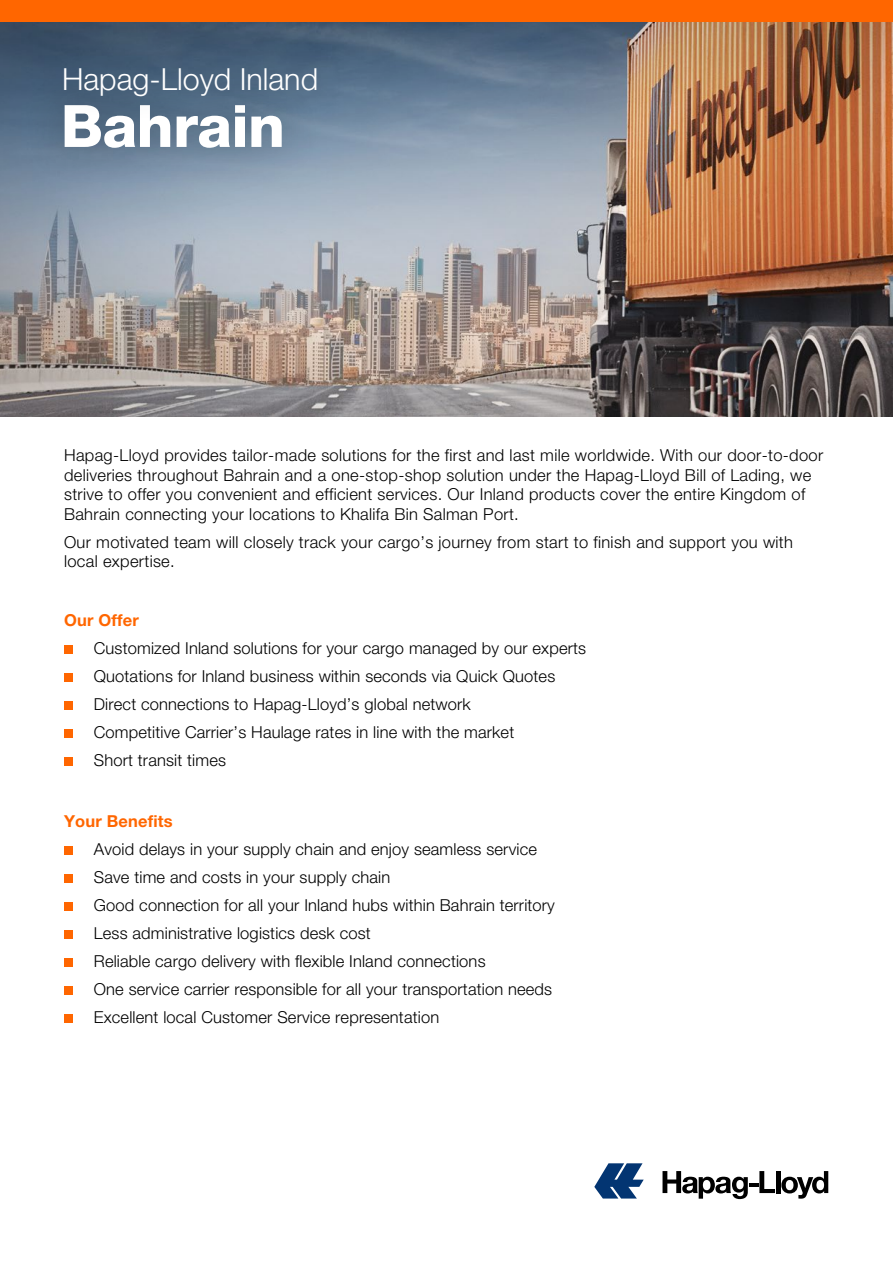
<style>
.page{position:relative;width:893px;height:1263px;background:#fff}
.page>*{position:absolute;margin:0;border:0;box-sizing:border-box;transform-origin:0 0}
.t1{font:800 58.5px "Helvetica Neue LT";letter-spacing:-.01em;color:#fff}
.t2{font:300 30.45px "Helvetica Neue LT";color:#fff}
.t3{font:300 16.5px/28px "Helvetica Neue LT";letter-spacing:.01em;color:#000}
.t4{font:700 16.5px "Helvetica Neue LT";letter-spacing:.01em;color:#f60}
</style>
<div class="page">
<img style="left:0;top:329px;width:893px;height:87px">
<img style="left:0;top:21px;width:893px;height:308px">
<div style="left:0;top:0;width:893px;height:21px;background:#f60"></div>
<div style="left:24px;top:65px;width:298px;height:123px;background:#000;opacity:.31"></div>
<div style="left:40px;top:47px;width:303px;height:74px;background:#4a565e;opacity:.56"></div>
<div style="left:64px;top:645px;width:9px;height:9px;background:#f60"></div>
<div style="left:64px;top:673px;width:9px;height:9px;background:#f60"></div>
<div style="left:64px;top:701px;width:9px;height:9px;background:#f60"></div>
<div style="left:64px;top:729px;width:9px;height:9px;background:#f60"></div>
<div style="left:64px;top:757px;width:9px;height:9px;background:#f60"></div>
<div style="left:64px;top:846px;width:9px;height:9px;background:#f60"></div>
<div style="left:64px;top:874px;width:9px;height:9px;background:#f60"></div>
<div style="left:64px;top:902px;width:9px;height:9px;background:#f60"></div>
<div style="left:64px;top:930px;width:9px;height:9px;background:#f60"></div>
<div style="left:64px;top:958px;width:9px;height:9px;background:#f60"></div>
<div style="left:64px;top:986px;width:9px;height:9px;background:#f60"></div>
<div style="left:64px;top:1014px;width:9px;height:9px;background:#f60"></div>
<svg style="left:594px;top:1163px;width:50px;height:35px"></svg>
<svg style="left:662px;top:1171px;width:113px;height:28px"></svg>
<hr style="left:776px;top:1171px;width:4px;height:22px;background:#000">
<svg style="left:781px;top:1171px;width:47px;height:28px"></svg>
<h2 class="t2" style="left:62px;top:60px;width:258px">Hapag-Lloyd Inland</h2>
<h1 class="t1" style="left:61px;top:91px;width:226px">Bahrain</h1>
<p class="t3" style="left:64px;top:445px;width:761px;line-height:19.5px">Hapag-Lloyd provides tailor-made solutions for the first and last mile worldwide. With our door-to-door deliveries throughout Bahrain and a one-stop-shop solution under the Hapag-Lloyd Bill of Lading, we strive to offer you convenient and efficient services. Our Inland products cover the entire Kingdom of Bahrain connecting your locations to Khalifa Bin Salman Port.</p>
<p class="t3" style="left:64px;top:532px;width:730px;line-height:19.5px">Our motivated team will closely track your cargo’s journey from start to finish and support you with local expertise.</p>
<p class="t4" style="left:64px;top:610px;width:76px">Our Offer</p>
<p class="t3" style="left:94px;top:634px;width:494px">Customized Inland solutions for your cargo managed by our experts Quotations for Inland business within seconds via Quick Quotes Direct connections to Hapag-Lloyd’s global network<br>Competitive Carrier’s Haulage rates in line with the market<br>Short transit times</p>
<p class="t4" style="left:64px;top:811px;width:110px">Your Benefits</p>
<p class="t3" style="left:94px;top:834px;width:463px">Avoid delays in your supply chain and enjoy seamless service Save time and costs in your supply chain<br>Good connection for all your Inland hubs within Bahrain territory Less administrative logistics desk cost<br>Reliable cargo delivery with flexible Inland connections<br>One service carrier responsible for all your transportation needs Excellent local Customer Service representation</p>
</div>
